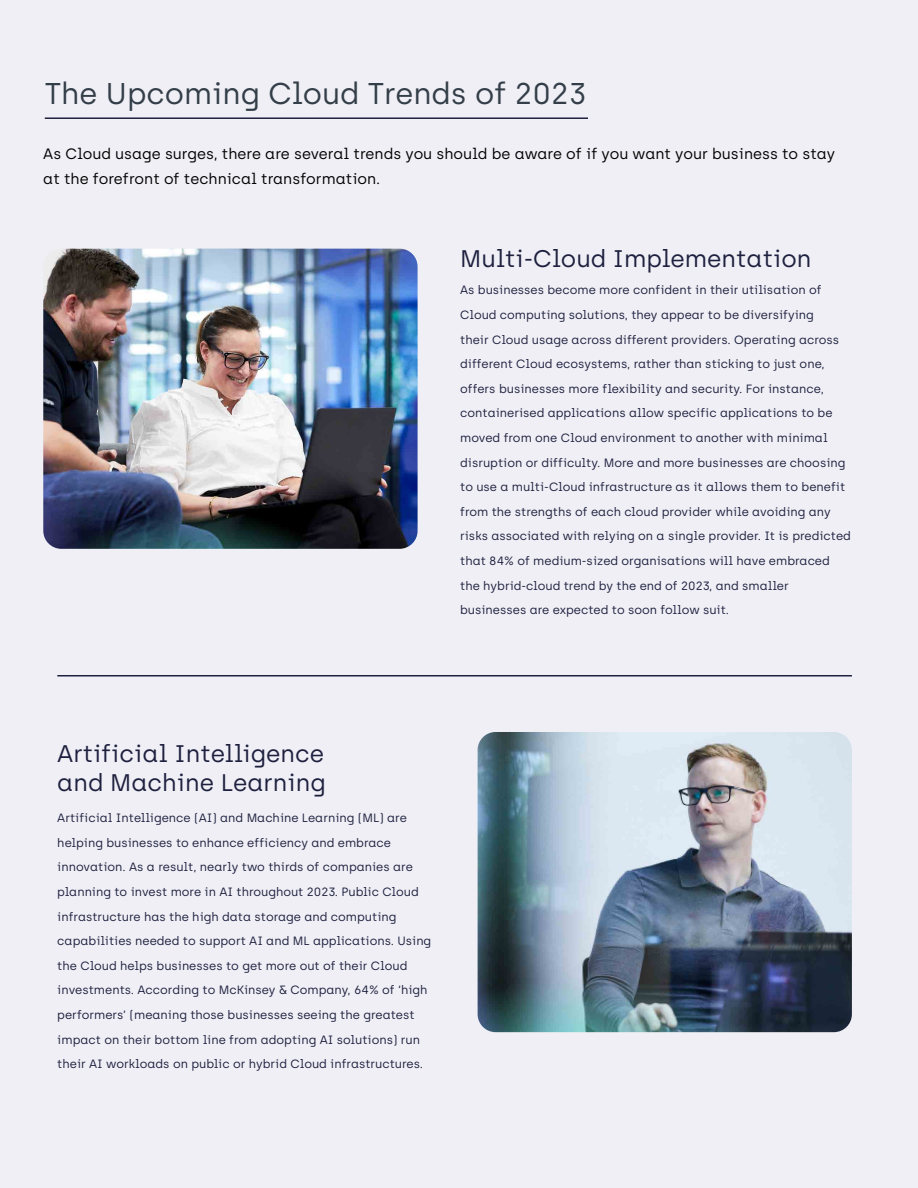
<style>
.page{position:relative;width:918px;height:1188px;background:#efeff5}
.page>*{position:absolute;margin:0;border:0;box-sizing:border-box;transform-origin:0 0}
.t1{font:30px "Archia";color:#333e48}
.t2{font:24px/28.8px "Archia";color:#1e203f}
.t3{font:15px/24.6px "Archia";color:#000}
.t4{font:12px/24.6px "Archia";color:#1e203f}
</style>
<div class="page">
<img style="left:43px;top:249px;width:375px;height:300px">
<img style="left:478px;top:732px;width:374px;height:300px">
<hr style="left:45px;top:117px;width:543px;height:2px;background:#1e203f">
<hr style="left:57px;top:675px;width:795px;height:1px;background:#1e203f">
<h1 class="t1" style="left:45px;top:75px;width:543px">The Upcoming Cloud Trends of 2023</h1>
<p class="t3" style="left:43px;top:141px;width:794px">As Cloud usage surges, there are several trends you should be aware of if you want your business to stay at the forefront of technical transformation.</p>
<h2 class="t2" style="left:460px;top:244px;width:353px">Multi-Cloud Implementation</h2>
<p class="t4" style="left:460px;top:278px;width:392px">As businesses become more confident in their utilisation of Cloud computing solutions, they appear to be diversifying<br>their Cloud usage across different providers. Operating across different Cloud ecosystems, rather than sticking to just one, offers businesses more flexibility and security. For instance, containerised applications allow specific applications to be moved from one Cloud environment to another with minimal disruption or difficulty. More and more businesses are choosing to use a multi-Cloud infrastructure as it allows them to benefit from the strengths of each cloud provider while avoiding any risks associated with relying on a single provider. It is predicted that 84% of medium-sized organisations will have embraced the hybrid-cloud trend by the end of 2023, and smaller businesses are expected to soon follow suit.</p>
<h2 class="t2" style="left:57px;top:739px;width:270px">Artificial Intelligence and Machine Learning</h2>
<p class="t4" style="left:57px;top:806px;width:375px">Artificial Intelligence (AI) and Machine Learning (ML) are helping businesses to enhance efficiency and embrace innovation. As a result, nearly two thirds of companies are planning to invest more in AI throughout 2023. Public Cloud infrastructure has the high data storage and computing capabilities needed to support AI and ML applications. Using the Cloud helps businesses to get more out of their Cloud investments. According to McKinsey &amp; Company, 64% of ‘high performers’ (meaning those businesses seeing the greatest impact on their bottom line from adopting AI solutions) run their AI workloads on public or hybrid Cloud infrastructures.</p>
</div>
